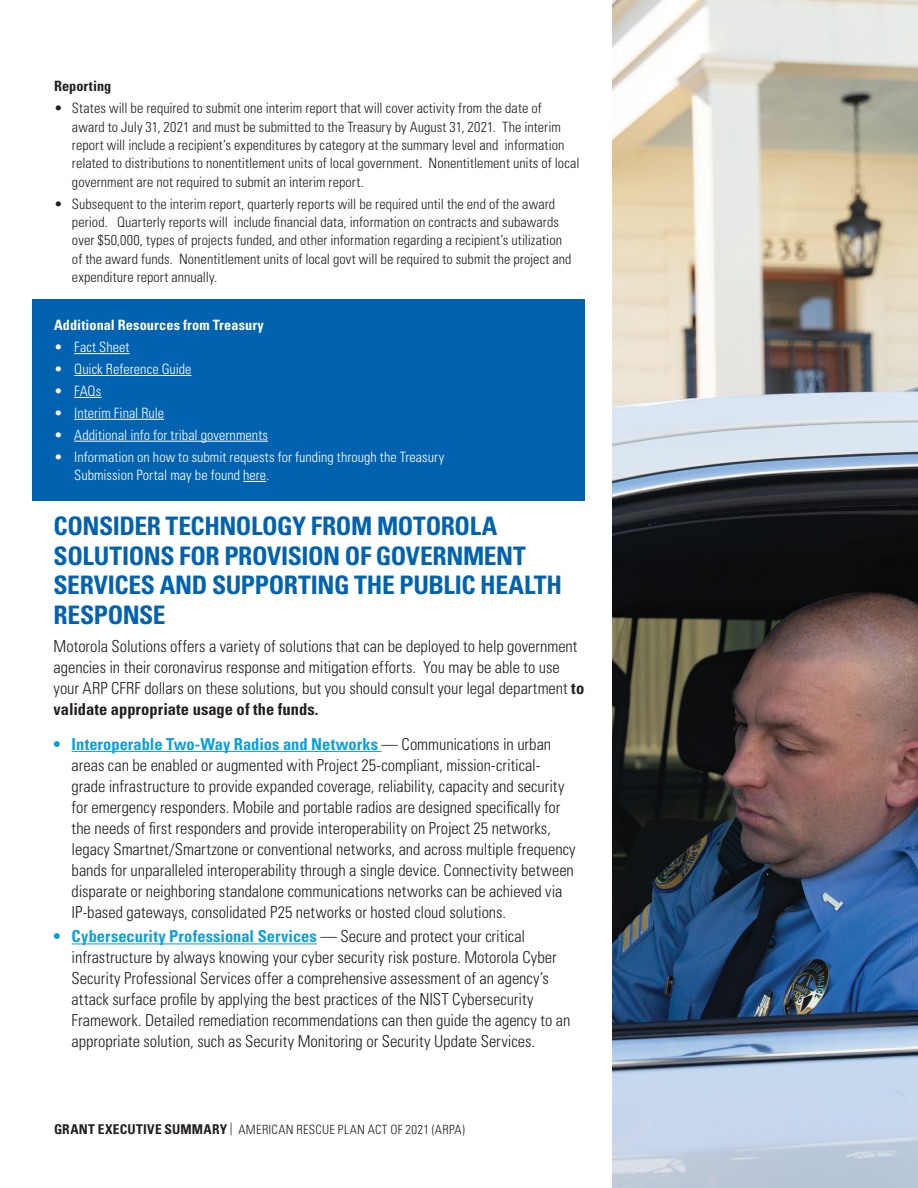
<style>
.page{position:relative;width:918px;height:1188px;background:#fff}
.page>*{position:absolute;margin:0;border:0;box-sizing:border-box;transform-origin:0 0}
.t1{font:700 condensed 25.5px/30px "Univers LT Std";letter-spacing:-.015em;color:#0162b0}
.t2{font:300 condensed 16.5px/21px "Univers LT Std";color:#231f20}
.t3{font:300 condensed 14.25px/18.3px "Univers LT Std";letter-spacing:.005em;color:#231f20}
.t4{font:300 condensed 14.25px/18.3px "Univers LT Std";letter-spacing:.005em;color:#fff}
.t5{font:700 condensed 14.25px "Univers LT Std";letter-spacing:.005em;color:#fff}
.t6{font:700 condensed 14.25px "Univers LT Std";letter-spacing:.005em;color:#231f20}
.t7{font:300 condensed 12.75px "Univers LT Std";letter-spacing:.02em;color:#231f20}
.s1{font-weight:700}
.s2{font-weight:700;color:#0c9fdc}
.s3{font-weight:700;font-size:13.5px}
</style>
<div class="page">
<div style="left:32px;top:299px;width:552px;height:202px;background:#0162b0"></div>
<img style="left:612px;top:0;width:306px;height:1188px">
<hr style="left:74px;top:353px;width:56px;height:1px;background:#fff">
<hr style="left:74px;top:375px;width:118px;height:1px;background:#fff">
<svg style="left:74px;top:397px;width:27px;height:1px"></svg>
<hr style="left:74px;top:419px;width:90px;height:1px;background:#fff">
<hr style="left:74px;top:441px;width:194px;height:1px;background:#fff">
<svg style="left:243px;top:481px;width:23px;height:1px"></svg>
<hr style="left:72px;top:751px;width:310px;height:1px;background:#0c9fdc">
<hr style="left:72px;top:944px;width:245px;height:1px;background:#0c9fdc">
<p class="t6" style="left:54px;top:78px;width:59px">Reporting</p>
<p class="t3" style="left:72px;top:99px;width:509px;text-indent:-18px">• States will be required to submit one interim report that will cover activity from the date of<br>award to July 31, 2021 and must be submitted to the Treasury by August 31, 2021. The interim report will include a recipient’s expenditures by category at the summary level and information related to distributions to nonentitlement units of local government. Nonentitlement units of local government are not required to submit an interim report.</p>
<p class="t3" style="left:72px;top:194px;width:501px;text-indent:-18px">• Subsequent to the interim report, quarterly reports will be required until the end of the award period. Quarterly reports will include financial data, information on contracts and subawards over $50,000, types of projects funded, and other information regarding a recipient’s utilization of the award funds. Nonentitlement units of local govt will be required to submit the project and expenditure report annually.</p>
<p class="t5" style="left:54px;top:317px;width:211px">Additional Resources from Treasury</p>
<p class="t4" style="left:54px;top:338px;width:77px">• Fact Sheet</p>
<p class="t4" style="left:54px;top:360px;width:139px">• Quick Reference Guide</p>
<p class="t4" style="left:54px;top:382px;width:49px">• FAQs</p>
<p class="t4" style="left:54px;top:404px;width:112px">• Interim Final Rule</p>
<p class="t4" style="left:54px;top:426px;width:216px">• Additional info for tribal governments</p>
<p class="t4" style="left:74px;top:447px;width:371px;text-indent:-20px">• Information on how to submit requests for funding through the Treasury<br>Submission Portal may be found here.</p>
<h1 class="t1" style="left:54px;top:510px;width:510px">CONSIDER TECHNOLOGY FROM MOTOROLA<br>SOLUTIONS FOR PROVISION OF GOVERNMENT<br>SERVICES AND SUPPORTING THE PUBLIC HEALTH<br>RESPONSE</h1>
<p class="t2" style="left:54px;top:636px;width:532px">Motorola Solutions offers a variety of solutions that can be deployed to help government agencies in their coronavirus response and mitigation efforts. You may be able to use your ARP CFRF dollars on these solutions, but you should consult your legal department <span class="s1">to validate appropriate usage of the funds.</span></p>
<p class="t2" style="left:72px;top:733px;width:506px;text-indent:-18px"><span class="s2">• Interoperable Two-Way Radios and Networks</span> — Communications in urban areas can be enabled or augmented with Project 25-compliant, mission-critical&shy;grade infrastructure to provide expanded coverage, reliability, capacity and security for emergency responders. Mobile and portable radios are designed specifically for the needs of first responders and provide interoperability on Project 25 networks, legacy Smartnet/Smartzone or conventional networks, and across multiple frequency bands for unparalleled interoperability through a single device. Connectivity between disparate or neighboring standalone communications networks can be achieved via IP-based gateways, consolidated P25 networks or hosted cloud solutions.</p>
<p class="t2" style="left:72px;top:926px;width:500px;text-indent:-18px"><span class="s2">• Cybersecurity Professional Services</span> — Secure and protect your critical infrastructure by always knowing your cyber security risk posture. Motorola Cyber Security Professional Services offer a comprehensive assessment of an agency’s attack surface profile by applying the best practices of the NIST Cybersecurity Framework. Detailed remediation recommendations can then guide the agency to an appropriate solution, such as Security Monitoring or Security Update Services.</p>
<p class="t7" style="left:54px;top:1121px;width:412px"><span class="s3">GRANT EXECUTIVE SUMMARY</span> | AMERICAN RESCUE PLAN ACT OF 2021 (ARPA)</p>
</div>
